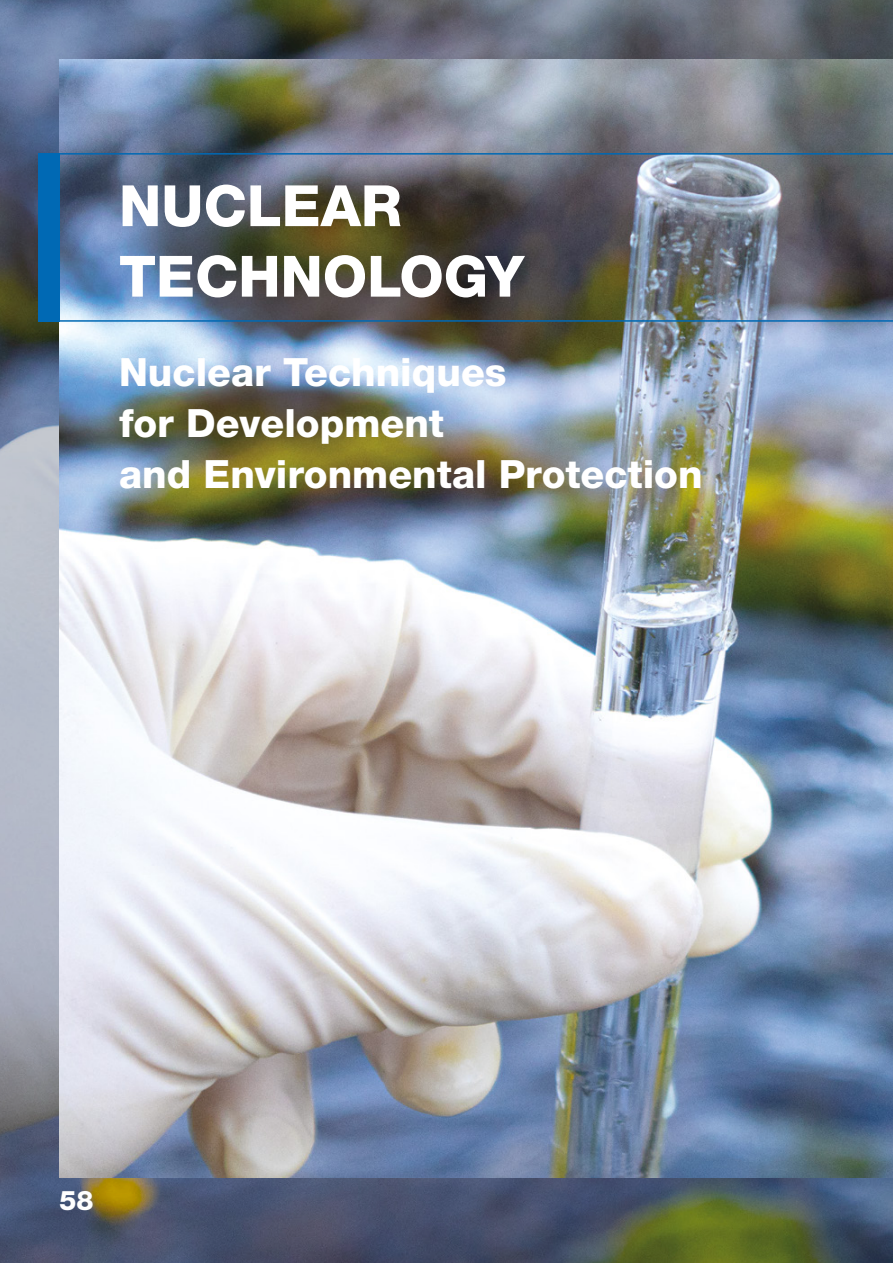
<style>
.page{position:relative;width:893px;height:1263px;background:#fff}
.page>*{position:absolute;margin:0;border:0;box-sizing:border-box;transform-origin:0 0}
.t1{font:800 57px/70.5px "Helvetica Neue LTW1 G";color:#fff}
.t2{font:800 39px/51px "Helvetica Neue LTW1 G";color:#fff}
.t3{font:800 27px "Helvetica Neue LTW1 G";color:#fff}
</style>
<div class="page">
<img style="left:0;top:0;width:893px;height:1263px">
<img style="left:60px;top:60px;width:833px;height:1118px">
<hr style="left:60px;top:320px;width:833px;height:2px;background:#0069b4">
<hr style="left:60px;top:153px;width:833px;height:2px;background:#0069b4">
<div style="left:38px;top:153px;width:22px;height:169px;background:#0069b4"></div>
<h1 class="t1" style="left:119px;top:171px;width:406px">NUCLEAR<br>TECHNOLOGY</h1>
<p class="t2" style="left:119px;top:347px;width:585px">Nuclear Techniques<br>for Development<br>and Environmental Protection</p>
<p class="t3" style="left:60px;top:1184px;width:36px">58</p>
</div>
